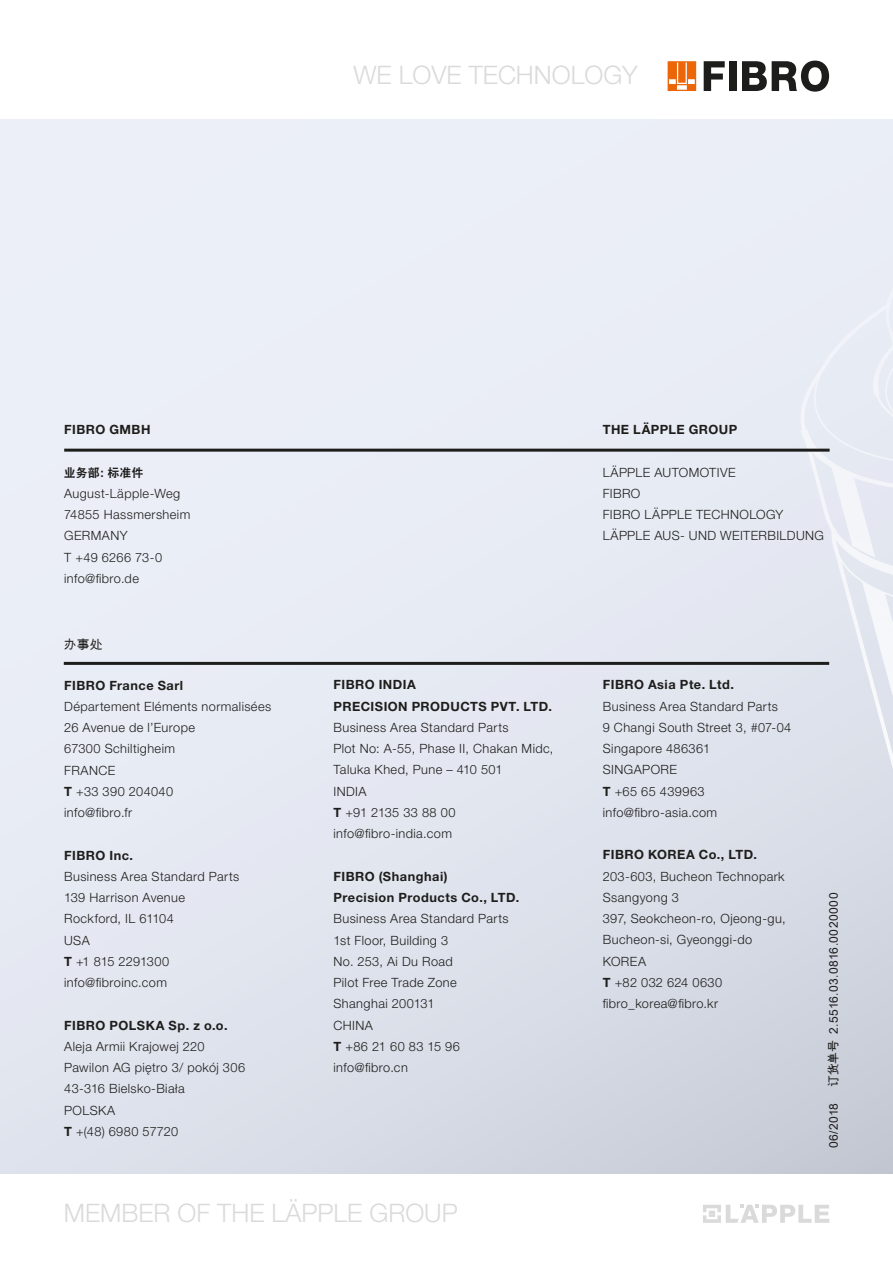
<style>
.page{position:relative;width:893px;height:1263px;background:#fff}
.page>*{position:absolute;margin:0;border:0;box-sizing:border-box;transform-origin:0 0}
.t1{font:300 25.5px "Helvetica Neue LT Pro";color:#dadada}
.t2{font:300 25.5px "Helvetica Neue LT Pro";letter-spacing:.02em;color:#dadada}
.t3{font:300 12.75px/21.3px "Helvetica Neue LT Pro";letter-spacing:.03em;color:#1d1d1b}
.t4{font:700 12.75px/21.3px "Helvetica Neue LT Pro";letter-spacing:.04em;color:#1d1d1b}
.t5{font:12.75px "Arial Unicode MS";color:#1d1d1b}
.t6{font:12px "Arial Unicode MS";letter-spacing:.03em;color:#1d1d1b}
.t7{font:12px "DF Hei W9";color:#1d1d1b}
.s1{font-weight:700}
</style>
<div class="page">
<div style="left:0;top:119px;width:893px;height:1055px;background:linear-gradient(to bottom,#f0f3fb,#d8dde7)"></div>
<div style="left:830px;top:1076px;width:63px;height:50px;background:#c7ccd7"></div>
<svg style="left:799px;top:191px;width:94px;height:885px;background:#dfe3ec"></svg>
<hr style="left:64px;top:449px;width:766px;height:3px;background:#1d1d1b">
<hr style="left:64px;top:662px;width:765px;height:3px;background:#1d1d1b">
<svg style="left:703px;top:1205px;width:126px;height:18px"></svg>
<svg style="left:704px;top:61px;width:21px;height:30px"></svg>
<div style="left:730px;top:61px;width:7px;height:30px;background:#1d1d1b"></div>
<svg style="left:742px;top:61px;width:87px;height:31px"></svg>
<svg style="left:668px;top:61px;width:28px;height:30px"></svg>
<h1 class="t2" style="left:345px;top:59px;width:169px">WE LOVE TEC</h1>
<h1 class="t1" style="left:353px;top:59px;width:286px">WE LOVE TECHNOLOGY</h1>
<p class="t4" style="left:64px;top:418px;width:88px">FIBRO GMBH</p>
<p class="t7" style="left:64px;top:466px;width:81px">业务部：标准件</p>
<p class="t3" style="left:64px;top:482px;width:128px">August-Läpple-Weg<br>74855 Hassmersheim<br>GERMANY<br>T +49 6266 73-0 info@fibro.de</p>
<p class="t5" style="left:64px;top:635px;width:41px">办事处</p>
<p class="t4" style="left:64px;top:674px;width:121px">FIBRO France Sarl</p>
<p class="t3" style="left:64px;top:695px;width:209px">Département Eléments normalisées<br>26 Avenue de l’Europe<br>67300 Schiltigheim<br>FRANCE<br><span class="s1">T</span> +33 390 204040<br>info@fibro.fr</p>
<p class="t4" style="left:64px;top:844px;width:70px">FIBRO Inc.</p>
<p class="t3" style="left:64px;top:865px;width:177px">Business Area Standard Parts<br>139 Harrison Avenue<br>Rockford, IL 61104<br>USA<br><span class="s1">T</span> +1 815 2291300 info@fibroinc.com</p>
<p class="t4" style="left:64px;top:1014px;width:165px">FIBRO POLSKA Sp. z o.o.</p>
<p class="t3" style="left:64px;top:1035px;width:182px">Aleja Armii Krajowej 220<br>Pawilon AG piętro 3/ pokój 306<br>43-316 Bielsko-Biała<br>POLSKA<br><span class="s1">T</span> +(48) 6980 57720</p>
<p class="t4" style="left:603px;top:418px;width:136px">THE LÄPPLE GROUP</p>
<p class="t3" style="left:603px;top:461px;width:223px">LÄPPLE AUTOMOTIVE<br>FIBRO<br>FIBRO LÄPPLE TECHNOLOGY<br>LÄPPLE AUS- UND WEITERBILDUNG</p>
<p class="t4" style="left:333px;top:674px;width:220px">FIBRO INDIA<br>PRECISION PRODUCTS PVT. LTD.</p>
<p class="t3" style="left:333px;top:716px;width:221px">Business Area Standard Parts<br>Plot No: A-55, Phase II, Chakan Midc,<br>Taluka Khed, Pune – 410 501<br>INDIA<br><span class="s1">T</span> +91 2135 33 88 00 info@fibro-india.com</p>
<p class="t4" style="left:333px;top:865px;width:187px">FIBRO (Shanghai)<br>Precision Products Co., LTD.</p>
<p class="t3" style="left:333px;top:908px;width:177px">Business Area Standard Parts<br>1st Floor, Building 3<br>No. 253, Ai Du Road<br>Pilot Free Trade Zone<br>Shanghai 200131<br>CHINA<br><span class="s1">T</span> +86 21 60 83 15 96 info@fibro.cn</p>
<p class="t4" style="left:603px;top:674px;width:133px">FIBRO Asia Pte. Ltd.</p>
<p class="t3" style="left:603px;top:695px;width:190px">Business Area Standard Parts<br>9 Changi South Street 3, #07-04<br>Singapore 486361<br>SINGAPORE<br><span class="s1">T</span> +65 65 439963 info@fibro-asia.com</p>
<p class="t4" style="left:603px;top:844px;width:156px">FIBRO KOREA Co., LTD.</p>
<p class="t3" style="left:603px;top:865px;width:184px">203-603, Bucheon Technopark<br>Ssangyong 3<br>397, Seokcheon-ro, Ojeong-gu,<br>Bucheon-si, Gyeonggi-do<br>KOREA<br><span class="s1">T</span> +82 032 624 0630 fibro_korea@fibro.kr</p>
<p class="t6" style="left:825px;top:1087px;width:195px;rotate:-90deg">订货单号 2.5516.03.0816.0020000</p>
<p class="t6" style="left:825px;top:1148px;width:47px;rotate:-90deg">06/2018</p>
<h1 class="t1" style="left:64px;top:1197px;width:395px">MEMBER OF THE LÄPPLE GROUP</h1>
<h1 class="t2" style="left:182px;top:1197px;width:291px">OF THE LÄPPLE GROUP</h1>
</div>
